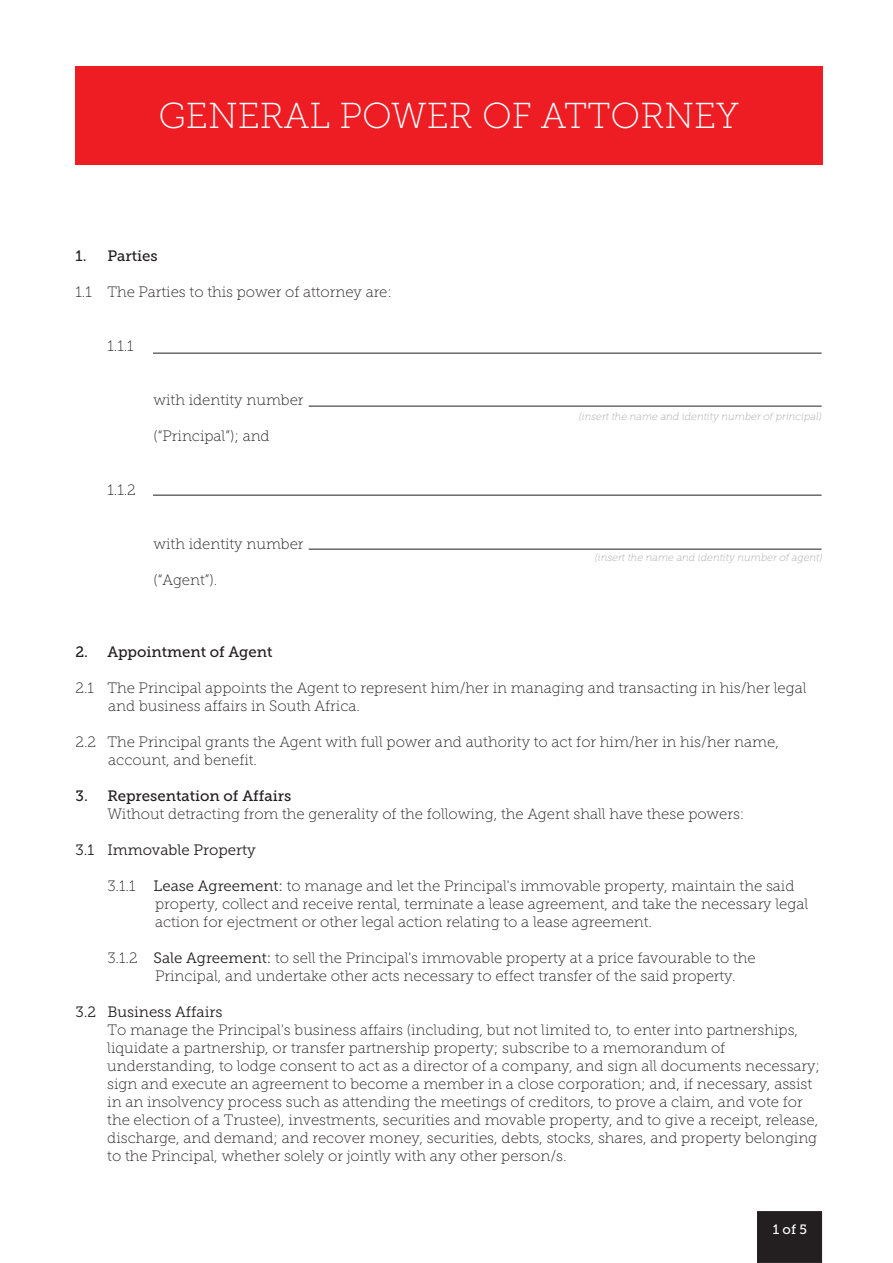
<style>
.page{position:relative;width:893px;height:1263px;background:#fff}
.page>*{position:absolute;margin:0;border:0;box-sizing:border-box;transform-origin:0 0}
.t1{font:36px "Museo Slab 100";color:#fff}
.t2{font:15px/18px "Museo Slab 100";color:#231f20}
.t3{font:15px "Museo Slab 500";color:#231f20}
.t4{font:15px "Museo Slab 300";color:#231f20}
.t5{font:13.5px "Museo Slab 500";color:#fff}
.t6{font:italic 10.5px "Museo Slab 100";color:#a8a9ad}
.s1{font-family:"Museo Slab 300"}
</style>
<div class="page">
<div style="left:757px;top:1211px;width:65px;height:52px;background:#231f20"></div>
<div style="left:75px;top:66px;width:747px;height:98px;background:#ee1d23"></div>
<hr style="left:153px;top:353px;width:669px;height:1px;background:#231f20">
<hr style="left:153px;top:495px;width:669px;height:1px;background:#231f20">
<hr style="left:309px;top:406px;width:513px;height:1px;background:#231f20">
<hr style="left:309px;top:549px;width:513px;height:1px;background:#231f20">
<h1 class="t1" style="left:158px;top:101px;width:582px">GENERAL POWER OF ATTORNEY</h1>
<p class="t3" style="left:76px;top:250px;width:84px">1. Parties</p>
<p class="t2" style="left:76px;top:284px;width:318px">1.1 The Parties to this power of attorney are:</p>
<p class="t2" style="left:107px;top:338px;width:28px">1.1.1</p>
<p class="t2" style="left:107px;top:482px;width:30px">1.1.2</p>
<p class="t2" style="left:154px;top:392px;width:151px">with identity number</p>
<p class="t2" style="left:154px;top:428px;width:118px">(“Principal”); and</p>
<p class="t2" style="left:154px;top:536px;width:151px">with identity number</p>
<p class="t2" style="left:154px;top:572px;width:65px">(“Agent”).</p>
<p class="t6" style="left:579px;top:412px;width:244px">(insert the name and identity number of principal)</p>
<p class="t6" style="left:595px;top:553px;width:229px">(insert the name and identity number of agent)</p>
<p class="t3" style="left:76px;top:646px;width:199px">2. Appointment of Agent</p>
<p class="t2" style="left:108px;top:680px;width:700px;text-indent:-33px">2.1 The Principal appoints the Agent to represent him/her in managing and transacting in his/her legal and business affairs in South Africa.</p>
<p class="t2" style="left:108px;top:734px;width:672px;text-indent:-33px">2.2 The Principal grants the Agent with full power and authority to act for him/her in his/her name, account, and benefit.</p>
<p class="t3" style="left:76px;top:790px;width:217px">3. Representation of Affairs</p>
<p class="t2" style="left:107px;top:806px;width:639px">Without detracting from the generality of the following, the Agent shall have these powers:</p>
<p class="t4" style="left:76px;top:844px;width:182px">3.1 Immovable Property</p>
<p class="t2" style="left:155px;top:878px;width:655px;text-indent:-48px">3.1.1 <span class="s1">Lease Agreement:</span> to manage and let the Principal's immovable property, maintain the said property, collect and receive rental, terminate a lease agreement, and take the necessary legal action for ejectment or other legal action relating to a lease agreement.</p>
<p class="t2" style="left:155px;top:950px;width:602px;text-indent:-48px">3.1.2 <span class="s1">Sale Agreement:</span> to sell the Principal's immovable property at a price favourable to the<br>Principal, and undertake other acts necessary to effect transfer of the said property.</p>
<p class="t4" style="left:75px;top:1006px;width:149px">3.2 Business Affairs</p>
<p class="t2" style="left:107px;top:1022px;width:714px">To manage the Principal's business affairs (including, but not limited to, to enter into partnerships, liquidate a partnership, or transfer partnership property; subscribe to a memorandum of understanding, to lodge consent to act as a director of a company, and sign all documents necessary; sign and execute an agreement to become a member in a close corporation; and, if necessary, assist in an insolvency process such as attending the meetings of creditors, to prove a claim, and vote for the election of a Trustee), investments, securities and movable property, and to give a receipt, release, discharge, and demand; and recover money, securities, debts, stocks, shares, and property belonging to the Principal, whether solely or jointly with any other person/s.</p>
<p class="t5" style="left:773px;top:1224px;width:36px">1 of 5</p>
</div>
